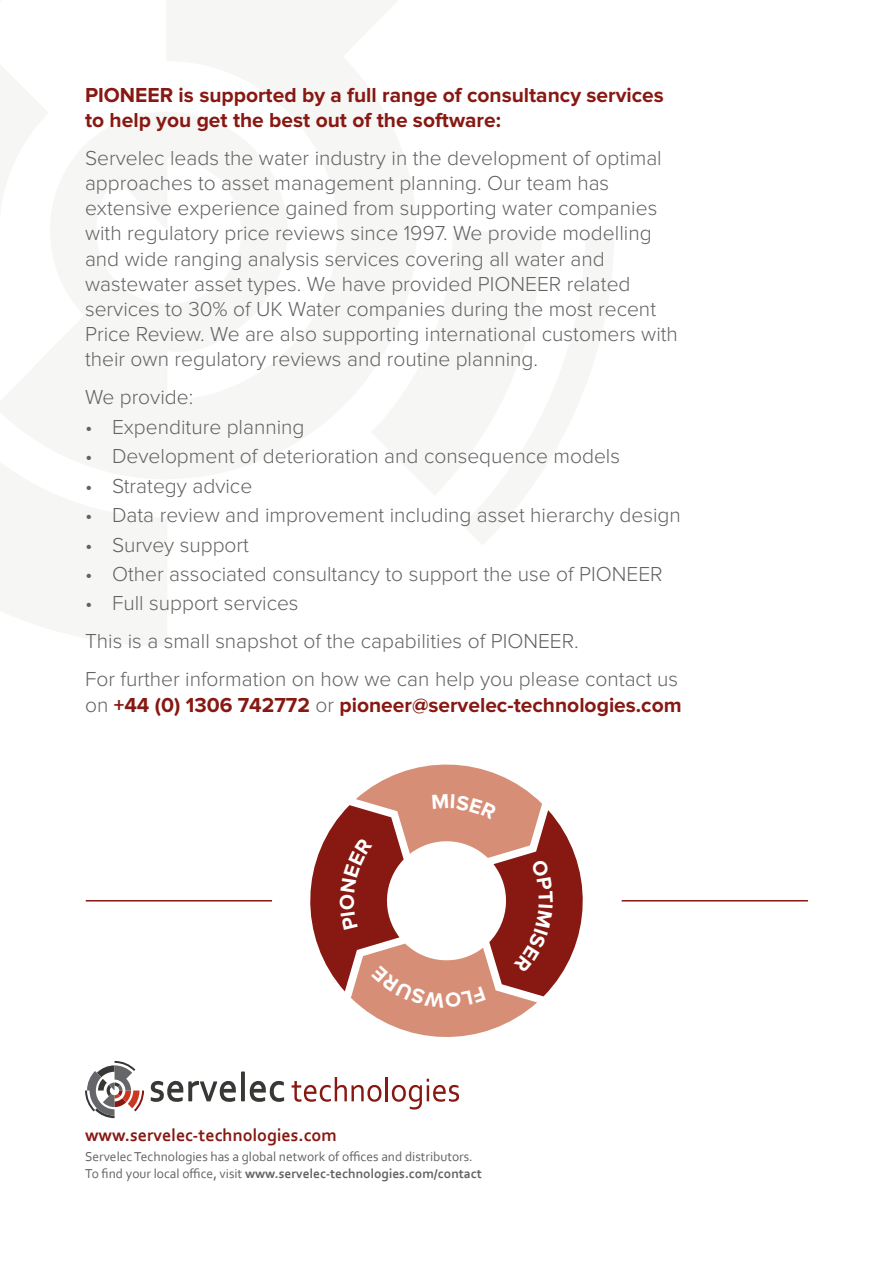
<style>
.page{position:relative;width:893px;height:1263px;background:#fff}
.page>*{position:absolute;margin:0;border:0;box-sizing:border-box;transform-origin:0 0}
.t1{font:300 21px/25.2px "Proxima Nova";color:#646363}
.t2{font:700 21px/25.2px "Proxima Nova";color:#871812}
.t3{font:700 18px "Corbel";color:#871812}
.t4{font:13.5px/16.5px "Corbel";color:#646363}
.s1{font-weight:300;color:#646363}
.s2{font-weight:700}
</style>
<div class="page">
<hr style="left:86px;top:900px;width:186px;height:1px;background:#871812">
<hr style="left:622px;top:900px;width:186px;height:1px;background:#871812">
<svg style="left:85px;top:1061px;width:59px;height:57px"></svg>
<svg style="left:151px;top:1071px;width:133px;height:31px"></svg>
<svg style="left:292px;top:1077px;width:89px;height:25px"></svg>
<hr style="left:385px;top:1077px;width:3px;height:24px;background:#871812">
<svg style="left:392px;top:1079px;width:67px;height:30px"></svg>
<svg style="left:310px;top:764px;width:273px;height:273px"></svg>
<p class="t2" style="left:85px;top:83px;width:580px">PIONEER is supported by a full range of consultancy services to help you get the best out of the software:</p>
<p class="t1" style="left:85px;top:145px;width:594px">Servelec leads the water industry in the development of optimal approaches to asset management planning. Our team has extensive experience gained from supporting water companies with regulatory price reviews since 1997. We provide modelling and wide ranging analysis services covering all water and wastewater asset types. We have provided PIONEER related services to 30% of UK Water companies during the most recent Price Review. We are also supporting international customers with their own regulatory reviews and routine planning.</p>
<p class="t1" style="left:85px;top:385px;width:110px">We provide:</p>
<p class="t1" style="left:85px;top:414px;width:221px">• Expenditure planning</p>
<p class="t1" style="left:85px;top:444px;width:536px">• Development of deterioration and consequence models</p>
<p class="t1" style="left:85px;top:473px;width:169px">• Strategy advice</p>
<p class="t1" style="left:85px;top:503px;width:597px">• Data review and improvement including asset hierarchy design</p>
<p class="t1" style="left:85px;top:532px;width:165px">• Survey support</p>
<p class="t1" style="left:85px;top:562px;width:579px">• Other associated consultancy to support the use of PIONEER</p>
<p class="t1" style="left:85px;top:585px;width:595px;line-height:38px">• Full support services<br>This is a small snapshot of the capabilities of PIONEER.<br>For further information on how we can help you please contact us</p>
<p class="t2" style="left:85px;top:692px;width:598px"><span class="s1">on</span> +44 (0) 1306 742772 <span class="s1">or</span> pioneer@servelec-technologies.com</p>
<p class="t3" style="left:85px;top:1123px;width:253px">www.servelec-technologies.com</p>
<p class="t4" style="left:85px;top:1148px;width:398px">Servelec Technologies has a global network of offices and distributors.<br>To find your local office, visit <span class="s2">www.servelec-technologies.com/contact</span></p>
</div>
